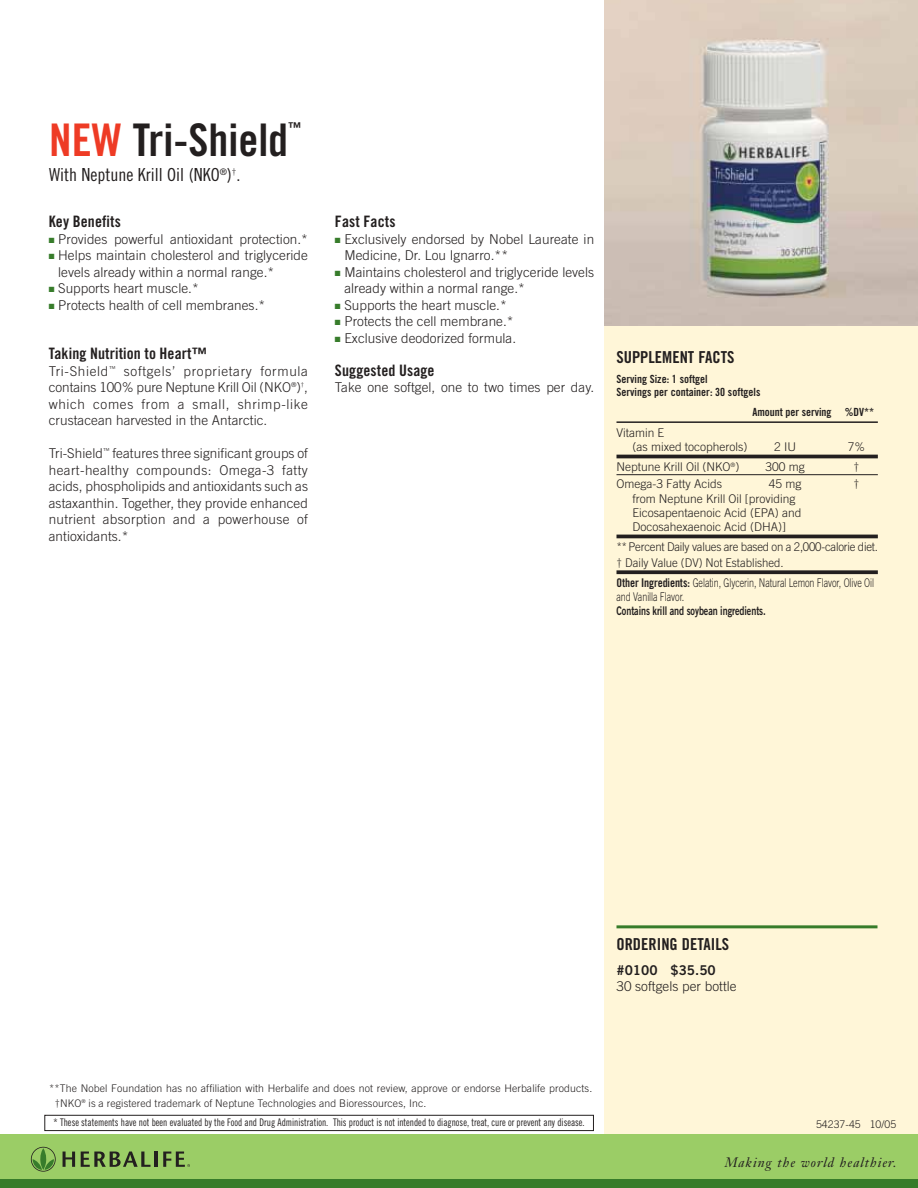
<style>
.page{position:relative;width:918px;height:1188px;background:#fff}
.page>*{position:absolute;margin:0;border:0;box-sizing:border-box;transform-origin:0 0}
.t1{font:45px "Trade Gothic Bold Cond Twenty";color:#231f1f}
.t2{font:18px "Trade Gothic Cond Eighteen";color:#231f1f}
.t3{font:16.5px "Trade Gothic Bold Cond Twenty";color:#231f1f}
.t4{font:15.75px "Trade Gothic Bold Cond Twenty";letter-spacing:.01em;color:#231f1f}
.t5{font:300 13.5px/16.5px "Trade Gothic";letter-spacing:.005em;color:#231f1f}
.t6{font:italic 13.5px "Janson Text";letter-spacing:.065em;color:#231f1f}
.t7{font:13.5px "Trade Gothic Bold Two";color:#231f1f}
.t8{font:13.5px "Trade Gothic Bold Cond Twenty";color:#231f1f}
.t9{font:300 12px/14.2px "Trade Gothic";color:#231f1f}
.t10{font:300 12px/16.2px "Trade Gothic";color:#231f1f;scale:.95 1}
.t11{font:300 12px/14.2px "Trade Gothic";color:#231f1f;scale:.75 1}
.t12{font:12px "Trade Gothic Bold Two";letter-spacing:-.005em;color:#231f1f;scale:.75 1}
.t13{font:11.25px/13px "Trade Gothic Bold Cond Twenty";color:#231f1f}
.t14{font:300 10.5px/15px "Trade Gothic";letter-spacing:.01em;color:#231f1f}
.t15{font:10.5px "Trade Gothic Cond Eighteen";color:#231f1f;scale:.9 1}
.s1{color:#ee3b25}
.s2{color:#377c2b}
.s3{font-family:"Trade Gothic Bold Cond Twenty";font-weight:400}
</style>
<div class="page">
<div style="left:604px;top:325px;width:314px;height:863px;background:#fff6d8"></div>
<img style="left:604px;top:0;width:314px;height:325px">
<hr style="left:616px;top:421px;width:262px;height:2px;background:#231f1f">
<hr style="left:616px;top:455px;width:262px;height:3px;background:#231f1f">
<hr style="left:616px;top:474px;width:262px;height:1px;background:#231f1f">
<hr style="left:616px;top:535px;width:262px;height:3px;background:#231f1f">
<svg style="left:616px;top:570px;width:262px;height:4px"></svg>
<div style="left:45px;top:1115px;width:549px;height:16px;border:1px solid #231f1f"></div>
<hr style="left:616px;top:925px;width:262px;height:3px;background:#377c2a">
<div style="left:0;top:1134px;width:918px;height:46px;background:#9bcd66"></div>
<div style="left:0;top:1180px;width:918px;height:8px;background:#377c2a"></div>
<svg style="left:63px;top:1152px;width:12px;height:15px"></svg>
<svg style="left:81px;top:1152px;width:70px;height:15px"></svg>
<hr style="left:155px;top:1152px;width:3px;height:15px;background:#231f1f">
<svg style="left:163px;top:1152px;width:27px;height:15px"></svg>
<svg style="left:31px;top:1147px;width:25px;height:25px"></svg>
<h1 class="t1" style="left:49px;top:123px;width:241px"><span class="s1">NEW</span> Tri-Shield</h1>
<p class="t8" style="left:288px;top:123px;width:15px">™</p>
<h2 class="t2" style="left:49px;top:168px;width:193px">With Neptune Krill Oil (NKO<sup>®</sup>)<sup>†</sup>.</h2>
<p class="t4" style="left:49px;top:216px;width:74px">Key Benefits</p>
<p class="t5" style="left:49px;top:232px;width:261px"><span class="s2">■</span> Provides powerful antioxidant protection.*</p>
<p class="t5" style="left:58px;top:248px;width:251px;text-indent:-9px"><span class="s2">■</span> Helps maintain cholesterol and triglyceride levels already within a normal range.*</p>
<p class="t5" style="left:49px;top:281px;width:152px"><span class="s2">■</span> Supports heart muscle.*</p>
<p class="t5" style="left:49px;top:298px;width:218px"><span class="s2">■</span> Protects health of cell membranes.*</p>
<p class="t4" style="left:49px;top:348px;width:160px">Taking Nutrition to Heart™</p>
<p class="t5" style="left:49px;top:364px;width:261px;text-align:justify">Tri-Shield<sup>™</sup> softgels’ proprietary formula contains 100% pure Neptune Krill Oil (NKO<sup>®</sup>)<sup>†</sup>, which comes from a small, shrimp-like crustacean harvested in the Antarctic.</p>
<p class="t5" style="left:49px;top:446px;width:261px;text-align:justify">Tri-Shield<sup>™</sup> features three significant groups of heart-healthy compounds: Omega-3 fatty acids, phospholipids and antioxidants such as astaxanthin. Together, they provide enhanced nutrient absorption and a powerhouse of antioxidants.*</p>
<p class="t4" style="left:335px;top:216px;width:62px">Fast Facts</p>
<p class="t5" style="left:344px;top:232px;width:251px;text-indent:-9px"><span class="s2">■</span> Exclusively endorsed by Nobel Laureate in<br>Medicine, Dr. Lou Ignarro.**</p>
<p class="t5" style="left:344px;top:265px;width:251px;text-indent:-9px"><span class="s2">■</span> Maintains cholesterol and triglyceride levels already within a normal range.*</p>
<p class="t5" style="left:335px;top:298px;width:173px"><span class="s2">■</span> Supports the heart muscle.*</p>
<p class="t5" style="left:335px;top:314px;width:180px"><span class="s2">■</span> Protects the cell membrane.*</p>
<p class="t5" style="left:335px;top:331px;width:183px"><span class="s2">■</span> Exclusive deodorized formula.</p>
<p class="t4" style="left:335px;top:364px;width:101px">Suggested Usage</p>
<p class="t5" style="left:335px;top:380px;width:261px">Take one softgel, one to two times per day.</p>
<p class="t3" style="left:616px;top:351px;width:119px">SUPPLEMENT FACTS</p>
<p class="t13" style="left:616px;top:374px;width:145px">Serving Size: 1 softgel<br>Servings per container: 30 softgels</p>
<p class="t13" style="left:753px;top:406px;width:123px">Amount per serving %DV**</p>
<p class="t9" style="left:633px;top:427px;width:116px;text-indent:-16px">Vitamin E<br>(as mixed tocopherols)</p>
<p class="t9" style="left:774px;top:441px;width:23px">2 IU</p>
<p class="t9" style="left:848px;top:441px;width:19px">7%</p>
<p class="t9" style="left:616px;top:460px;width:124px">Neptune Krill Oil (NKO<sup>®</sup>)</p>
<p class="t9" style="left:766px;top:460px;width:41px">300 mg</p>
<p class="t9" style="left:853px;top:460px;width:7px">†</p>
<p class="t9" style="left:616px;top:478px;width:107px">Omega-3 Fatty Acids</p>
<p class="t9" style="left:769px;top:478px;width:34px">45 mg</p>
<p class="t9" style="left:853px;top:478px;width:7px">†</p>
<p class="t9" style="left:632px;top:492px;width:170px">from Neptune Krill Oil [providing<br>Eicosapentaenoic Acid (EPA) and<br>Docosahexaenoic Acid (DHA)]</p>
<p class="t10" style="left:616px;top:539px;width:277px">** Percent Daily values are based on a 2,000-calorie diet. † Daily Value (DV) Not Established.</p>
<p class="t11" style="left:616px;top:576px;width:345px"><span class="s3">Other Ingredients:</span> Gelatin, Glycerin, Natural Lemon Flavor, Olive Oil and Vanilla Flavor.</p>
<p class="t12" style="left:617px;top:606px;width:201px">Contains krill and soybean ingredients.</p>
<p class="t3" style="left:616px;top:938px;width:114px">ORDERING DETAILS</p>
<p class="t7" style="left:616px;top:965px;width:101px">#0100 $35.50</p>
<p class="t5" style="left:616px;top:979px;width:122px">30 softgels per bottle</p>
<p class="t14" style="left:55px;top:1082px;width:539px;text-indent:-6px">**The Nobel Foundation has no affiliation with Herbalife and does not review, approve or endorse Herbalife products. †NKO<sup>®</sup> is a registered trademark of Neptune Technologies and Bioressources, Inc.</p>
<p class="t15" style="left:54px;top:1118px;width:592px">* These statements have not been evaluated by the Food and Drug Administration. This product is not intended to diagnose, treat, cure or prevent any disease.</p>
<p class="t14" style="left:816px;top:1117px;width:82px">54237-45 10/05</p>
<p class="t6" style="left:725px;top:1157px;width:173px">Making the world healthier.</p>
</div>
